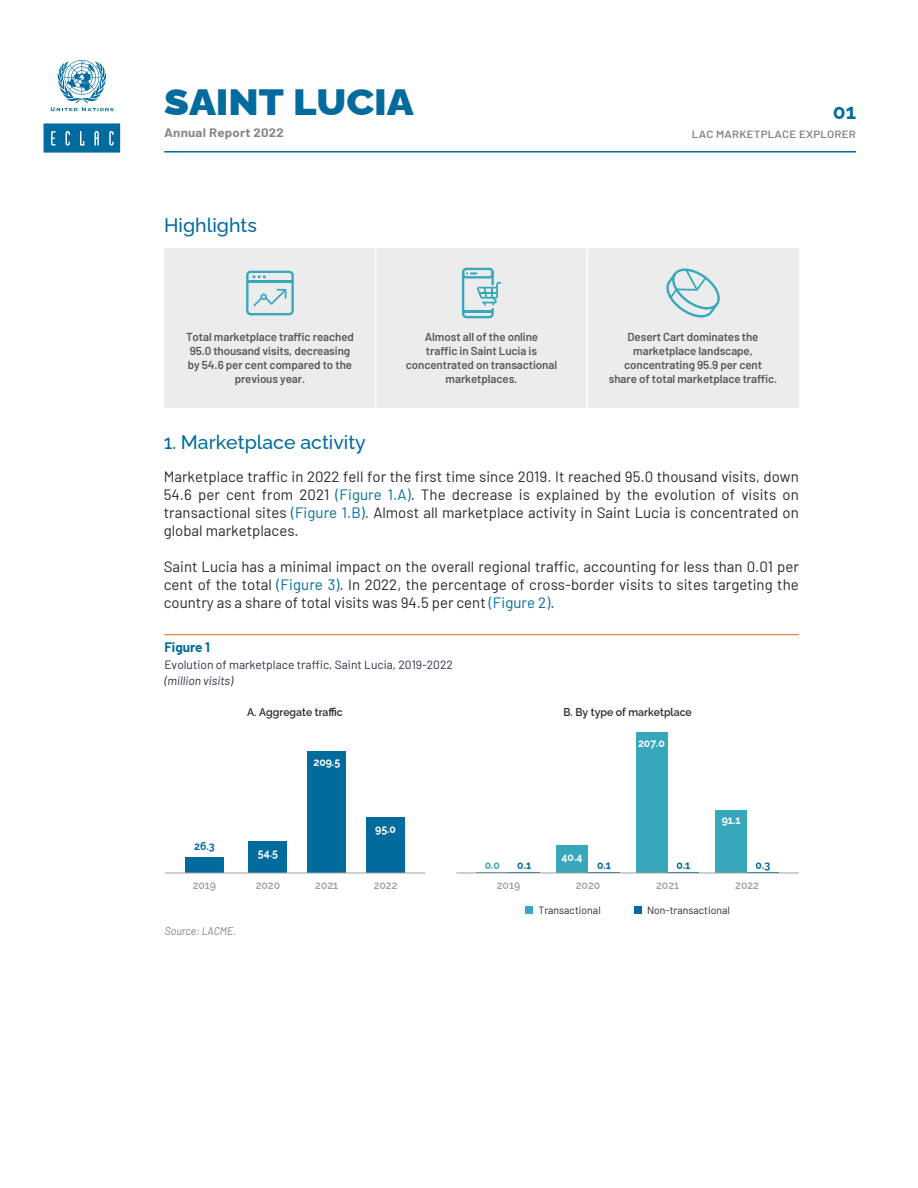
<style>
.page{position:relative;width:918px;height:1188px;background:#fff}
.page>*{position:absolute;margin:0;border:0;box-sizing:border-box;transform-origin:0 0}
.t1{font:900 36.6px "Raleway";color:#006b9c;scale:1.1 1}
.t2{font:700 21px "Raleway";color:#006b9c}
.t3{font:500 19.5px "Raleway";color:#006b9c}
.t4{font:15px/18px "Barlow";color:#282828;text-align:justify}
.t5{font:700 13.5px "Barlow";color:#006c9d}
.t6{font:12px "Barlow";color:#2b2e48}
.t7{font:700 12px "Barlow";letter-spacing:.015em;color:#878787;scale:1.1 1}
.t8{font:italic 12px "Barlow";color:#2b2e48}
.t9{font:600 11.55px/13.8px "Barlow";letter-spacing:-.01em;color:#595959;text-align:center}
.t10{font:600 11.25px "Raleway";color:#282828;scale:.93 1}
.t11{font:600 11.25px "Raleway";color:#9e9e9e;scale:.93 1}
.t12{font:700 11.25px "Raleway";color:#fff;scale:.93 1}
.t13{font:700 11.25px "Raleway";color:#006b9c;scale:.93 1}
.t14{font:italic 11.25px "Barlow";color:#808080;scale:.93 1}
.t15{font:700 11.25px "Raleway";color:#37a8bc;scale:.93 1}
.t16{font:10.5px "Barlow";color:#282828}
.t17{font:600 10.5px "Barlow";letter-spacing:.015em;color:#878787;scale:1.1 1}
.s1{color:#006b9c}
</style>
<div class="page">
<hr style="left:164px;top:151px;width:692px;height:2px;background:#006b9c">
<svg style="left:51px;top:60px;width:62px;height:51px"></svg>
<div style="left:44px;top:123px;width:76px;height:30px;background:#006b9c;border:2px solid #006b9c"></div>
<svg style="left:51px;top:131px;width:4px;height:15px"></svg>
<svg style="left:66px;top:131px;width:4px;height:15px"></svg>
<svg style="left:80px;top:131px;width:4px;height:15px"></svg>
<svg style="left:94px;top:131px;width:5px;height:15px"></svg>
<svg style="left:109px;top:131px;width:5px;height:15px"></svg>
<hr style="left:164px;top:634px;width:635px;height:1px;background:#de7c39">
<div style="left:525px;top:906px;width:8px;height:8px;background:#37a8bc"></div>
<div style="left:634px;top:906px;width:8px;height:8px;background:#006b9c"></div>
<div style="left:185px;top:857px;width:39px;height:16px;background:#006b9c"></div>
<div style="left:249px;top:841px;width:38px;height:32px;background:#006b9c"></div>
<div style="left:307px;top:752px;width:39px;height:121px;background:#006b9c"></div>
<div style="left:366px;top:818px;width:39px;height:55px;background:#006b9c"></div>
<div style="left:556px;top:846px;width:32px;height:27px;background:#37a8bc"></div>
<div style="left:636px;top:732px;width:31px;height:141px;background:#37a8bc"></div>
<div style="left:715px;top:811px;width:32px;height:62px;background:#37a8bc"></div>
<div style="left:164px;top:248px;width:635px;height:160px;background:#ececec"></div>
<svg style="left:666px;top:268px;width:54px;height:49px"></svg>
<svg style="left:246px;top:271px;width:48px;height:44px"></svg>
<hr style="left:375px;top:248px;width:2px;height:160px;background:#fff">
<hr style="left:587px;top:248px;width:1px;height:160px;background:#fff">
<svg style="left:462px;top:268px;width:39px;height:50px"></svg>
<hr style="left:165px;top:873px;width:260px;height:1px;background:#9e9e9e">
<hr style="left:457px;top:873px;width:342px;height:1px;background:#9e9e9e">
<h1 class="t1" style="left:164px;top:74px;width:228px">SAINT LUCIA</h1>
<h2 class="t2" style="left:833px;top:95px;width:25px">01</h2>
<p class="t7" style="left:164px;top:124px;width:110px">Annual Report 2022</p>
<p class="t17" style="left:692px;top:126px;width:151px">LAC MARKETPLACE EXPLORER</p>
<h3 class="t3" style="left:164px;top:210px;width:94px">Highlights</h3>
<p class="t9" style="left:186px;top:329px;width:169px">Total marketplace traffic reached<br>95.0 thousand visits, decreasing by 54.6 per cent compared to the previous year.</p>
<p class="t9" style="left:406px;top:329px;width:153px">Almost all of the online<br>traffic in Saint Lucia is concentrated on transactional marketplaces.</p>
<p class="t9" style="left:609px;top:329px;width:170px">Desert Cart dominates the marketplace landscape, concentrating 95.9 per cent share of total marketplace traffic.</p>
<h3 class="t3" style="left:164px;top:426px;width:204px">1. Marketplace activity</h3>
<p class="t4" style="left:164px;top:466px;width:637px">Marketplace traffic in 2022 fell for the first time since 2019. It reached 95.0 thousand visits, down 54.6 per cent from 2021 <span class="s1">(Figure 1.A)</span>. The decrease is explained by the evolution of visits on transactional sites <span class="s1">(Figure 1.B)</span>. Almost all marketplace activity in Saint Lucia is concentrated on global marketplaces.</p>
<p class="t4" style="left:164px;top:556px;width:637px">Saint Lucia has a minimal impact on the overall regional traffic, accounting for less than 0.01 per cent of the total <span class="s1">(Figure 3)</span>. In 2022, the percentage of cross-border visits to sites targeting the country as a share of total visits was 94.5 per cent <span class="s1">(Figure 2)</span>.</p>
<p class="t5" style="left:164px;top:637px;width:47px">Figure 1</p>
<p class="t6" style="left:164px;top:656px;width:290px">Evolution of marketplace traffic, Saint Lucia, 2019-2022</p>
<p class="t8" style="left:164px;top:672px;width:70px">(million visits)</p>
<p class="t10" style="left:247px;top:703px;width:104px">A. Aggregate traffic</p>
<p class="t10" style="left:564px;top:703px;width:139px">B. By type of marketplace</p>
<p class="t13" style="left:194px;top:838px;width:24px">26.3</p>
<p class="t12" style="left:258px;top:844px;width:23px">54.5</p>
<p class="t12" style="left:313px;top:754px;width:30px">209.5</p>
<p class="t12" style="left:375px;top:820px;width:24px">95.0</p>
<p class="t11" style="left:193px;top:877px;width:27px">2019</p>
<p class="t11" style="left:256px;top:877px;width:28px">2020</p>
<p class="t11" style="left:315px;top:877px;width:26px">2021</p>
<p class="t11" style="left:374px;top:877px;width:27px">2022</p>
<p class="t14" style="left:165px;top:923px;width:78px">Source: LACME.</p>
<p class="t12" style="left:638px;top:734px;width:31px">207.0</p>
<p class="t12" style="left:722px;top:812px;width:22px">91.1</p>
<p class="t12" style="left:562px;top:848px;width:24px">40.4</p>
<p class="t15" style="left:485px;top:856px;width:18px">0.0</p>
<p class="t13" style="left:517px;top:856px;width:17px">0.1</p>
<p class="t13" style="left:597px;top:856px;width:17px">0.1</p>
<p class="t13" style="left:676px;top:856px;width:17px">0.1</p>
<p class="t13" style="left:756px;top:856px;width:17px">0.3</p>
<p class="t11" style="left:497px;top:877px;width:27px">2019</p>
<p class="t11" style="left:576px;top:877px;width:28px">2020</p>
<p class="t11" style="left:656px;top:877px;width:26px">2021</p>
<p class="t11" style="left:735px;top:877px;width:27px">2022</p>
<p class="t16" style="left:538px;top:902px;width:64px">Transactional</p>
<p class="t16" style="left:647px;top:902px;width:84px">Non-transactional</p>
</div>
